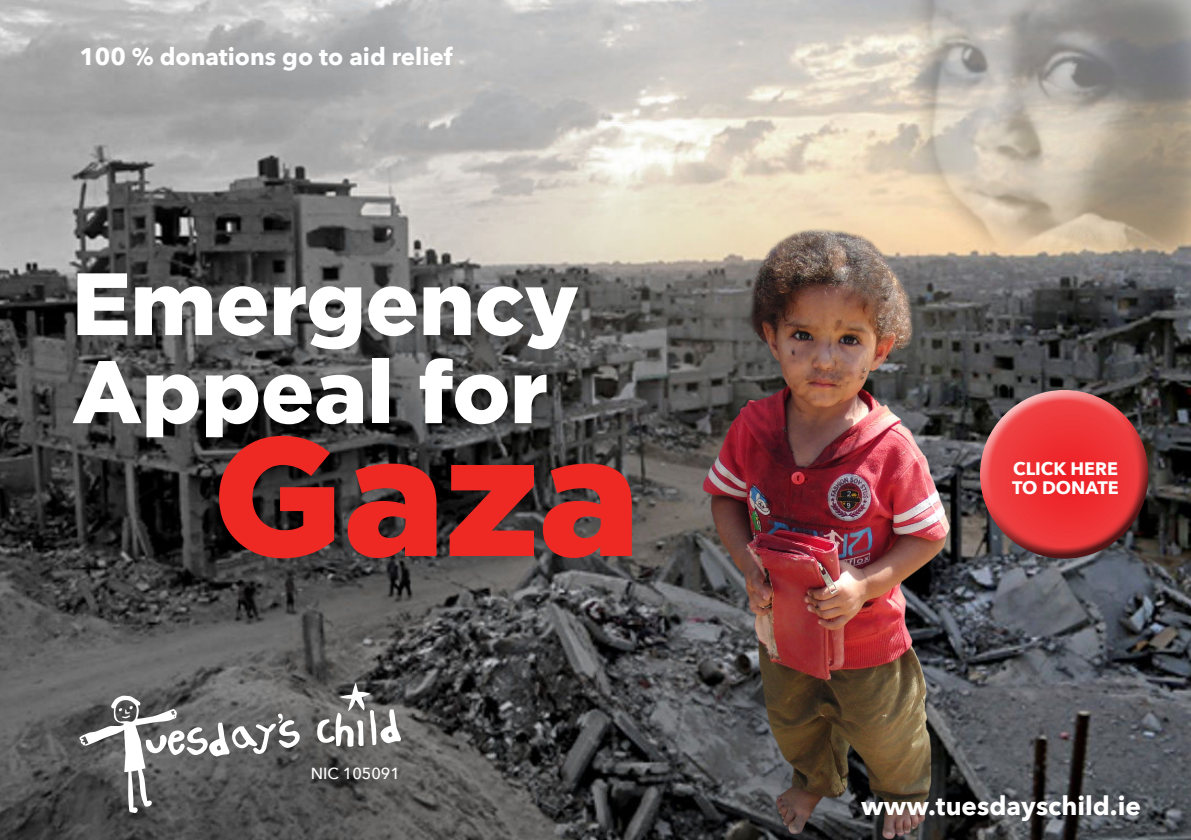
<style>
.page{position:relative;width:1191px;height:840px;background:#fff}
.page>*{position:absolute;margin:0;border:0;box-sizing:border-box;transform-origin:0 0}
.t1{font:900 168px "Gotham";color:#ee2823}
.t2{font:900 88px "Gotham";color:#fff}
.t3{font:700 26px "Avenir Next";color:#fff}
.t4{font:700 24px "Avenir Next";color:#fff}
.t5{font:700 18px "Avenir Next";color:#fff}
.t6{font:500 16px "Avenir Next";color:#fff}
</style>
<div class="page">
<img style="left:0;top:0;width:1191px;height:839px">
<img style="left:669px;top:204px;width:305px;height:635px">
<svg style="left:316px;top:681px;width:85px;height:65px"></svg>
<svg style="left:79px;top:695px;width:221px;height:117px;background:#717171"></svg>
<img style="left:859px;top:0;width:332px;height:290px">
<div style="left:979px;top:388px;width:166px;height:131px;background:#fff;opacity:.75"></div>
<div style="left:980px;top:416px;width:171px;height:145px;background:#231f20;opacity:.75"></div>
<p class="t4" style="left:79px;top:36px;width:374px">100 % donations go to aid relief</p>
<p class="t2" style="left:72px;top:253px;width:508px">Emergency</p>
<p class="t2" style="left:72px;top:341px;width:477px">Appeal for</p>
<p class="t1" style="left:213px;top:399px;width:428px">Gaza</p>
<p class="t6" style="left:311px;top:758px;width:91px">NIC 105091</p>
<p class="t5" style="left:1013px;top:452px;width:106px">CLICK HERE</p>
<p class="t5" style="left:1012px;top:471px;width:108px">TO DONATE</p>
<p class="t3" style="left:861px;top:783px;width:281px">www.tuesdayschild.ie</p>
</div>
